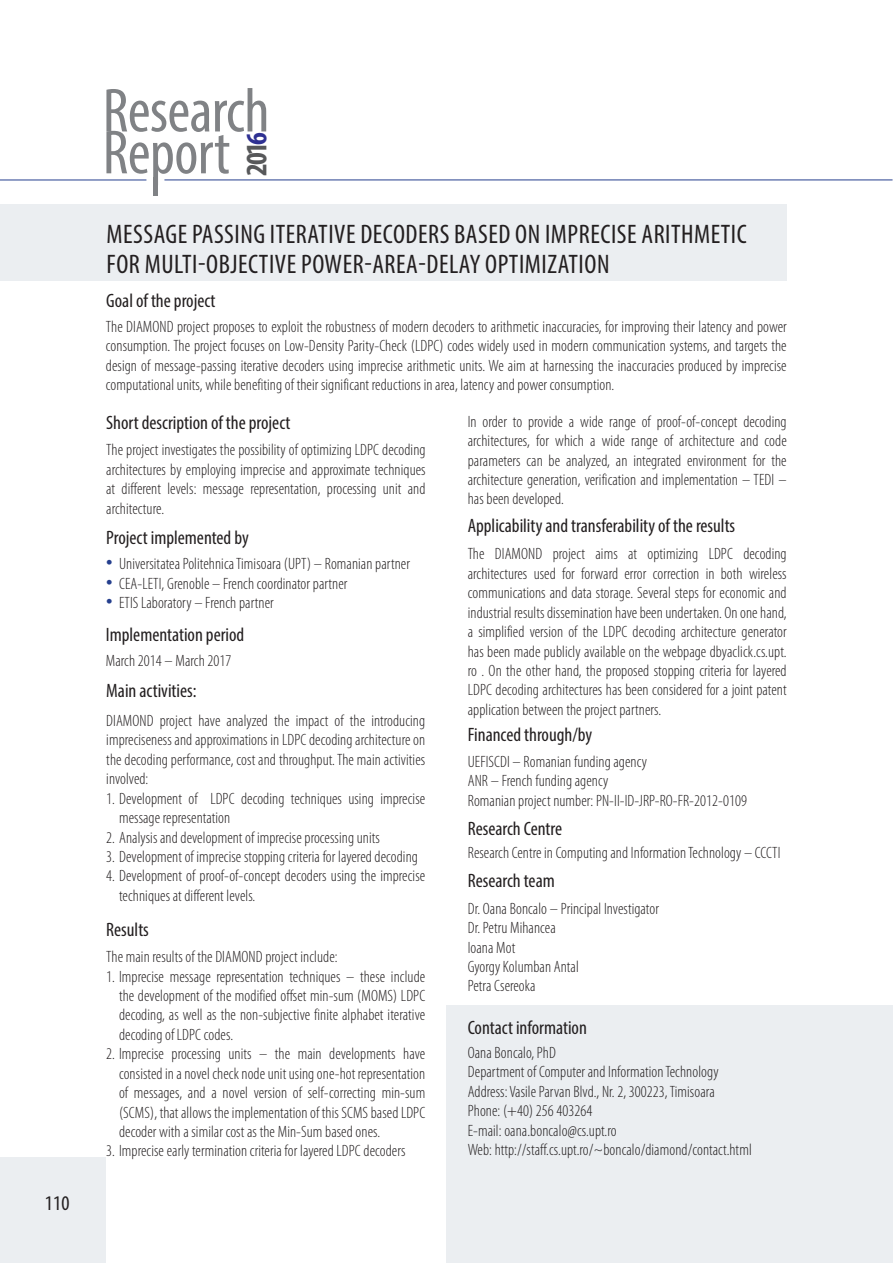
<style>
.page{position:relative;width:893px;height:1263px;background:#fff}
.page>*{position:absolute;margin:0;border:0;box-sizing:border-box;transform-origin:0 0}
.t1{font:condensed 62.7px "Myriad Pro";letter-spacing:-.01em;color:#808285}
.t2{font:700 condensed 29.85px "Myriad Pro";color:#57585a}
.t3{font:condensed 26.85px "Myriad Pro";letter-spacing:.02em;color:#231f20}
.t4{font:condensed 20.85px "Myriad Pro";color:#231f20}
.t5{font:condensed 19.5px "Myriad Pro";color:#231f20}
.Paragraph_Style_2{font:300 condensed 16.5px/19.5px "Myriad Pro";letter-spacing:.005em;color:#231f20;text-align:justify}
.s1{color:#2e3092}
.s2{font-size:26.85px;color:#253f8e}
</style>
<div class="page">
<div style="left:0;top:1157px;width:106px;height:106px;background:#ebeef1"></div>
<div style="left:153px;top:178px;width:5px;height:18px;background:#808285"></div>
<hr style="left:0;top:180px;width:146px;height:1px;background:#253f8e">
<hr style="left:164px;top:180px;width:728px;height:1px;background:#253f8e">
<div style="left:0;top:204px;width:787px;height:77px;background:#ebeef1"></div>
<div style="left:447px;top:1005px;width:446px;height:258px;background:#ebeef1"></div>
<p class="t4" style="left:45px;top:1190px;width:26px">110</p>
<h1 class="t1" style="left:103px;top:73px;width:168px">Research</h1>
<h1 class="t1" style="left:103px;top:115px;width:129px">Report</h1>
<h2 class="t2" style="left:238px;top:176px;width:45px;rotate:-90deg">201<span class="s1">6</span></h2>
<p class="t3" style="left:107px;top:218px;width:642px">MESSAGE PASSING ITERATIVE DECODERS BASED ON IMPRECISE ARITHMETIC</p>
<p class="t3" style="left:107px;top:247px;width:504px">FOR MULTI-OBJECTIVE POWER-AREA-DELAY OPTIMIZATION</p>
<p class="t5" style="left:106px;top:289px;width:111px">Goal of the project</p>
<p class="Paragraph_Style_2" style="left:106px;top:317px;width:682px">The DIAMOND project proposes to exploit the robustness of modern decoders to arithmetic inaccuracies, for improving their latency and power consumption. The project focuses on Low-Density Parity-Check (LDPC) codes widely used in modern communication systems, and targets the design of message-passing iterative decoders using imprecise arithmetic units. We aim at harnessing the inaccuracies produced by imprecise computational units, while benefiting of their significant reductions in area, latency and power consumption.</p>
<p class="t5" style="left:106px;top:411px;width:186px">Short description of the project</p>
<p class="Paragraph_Style_2" style="left:106px;top:441px;width:321px">The project investigates the possibility of optimizing LDPC decoding architectures by employing imprecise and approximate techniques at different levels: message representation, processing unit and architecture.</p>
<p class="t5" style="left:106px;top:526px;width:144px">Project implemented by</p>
<p class="Paragraph_Style_2" style="left:106px;top:555px;width:305px"><span class="s2">•</span> Universitatea Politehnica Timisoara (UPT) – Romanian partner</p>
<p class="Paragraph_Style_2" style="left:106px;top:574px;width:243px"><span class="s2">•</span> CEA-LETI, Grenoble – French coordinator partner</p>
<p class="Paragraph_Style_2" style="left:106px;top:593px;width:169px"><span class="s2">•</span> ETIS Laboratory – French partner</p>
<p class="t5" style="left:106px;top:622px;width:140px">Implementation period</p>
<p class="Paragraph_Style_2" style="left:106px;top:651px;width:127px">March 2014 – March 2017</p>
<p class="t5" style="left:106px;top:679px;width:92px">Main activities:</p>
<p class="Paragraph_Style_2" style="left:106px;top:711px;width:320px">DIAMOND project have analyzed the impact of the introducing impreciseness and approximations in LDPC decoding architecture on the decoding performance, cost and throughput. The main activities involved:</p>
<p class="Paragraph_Style_2" style="left:119px;top:789px;width:308px;text-indent:-13px">1. Development of LDPC decoding techniques using imprecise message representation</p>
<p class="Paragraph_Style_2" style="left:106px;top:828px;width:275px">2. Analysis and development of imprecise processing units</p>
<p class="Paragraph_Style_2" style="left:106px;top:847px;width:313px">3. Development of imprecise stopping criteria for layered decoding</p>
<p class="Paragraph_Style_2" style="left:119px;top:866px;width:308px;text-indent:-13px">4. Development of proof-of-concept decoders using the imprecise techniques at different levels.</p>
<p class="t5" style="left:106px;top:918px;width:44px">Results</p>
<p class="Paragraph_Style_2" style="left:106px;top:947px;width:233px">The main results of the DIAMOND project include:</p>
<p class="Paragraph_Style_2" style="left:119px;top:967px;width:308px;text-indent:-13px">1. Imprecise message representation techniques – these include the development of the modified offset min-sum (MOMS) LDPC decoding, as well as the non-subjective finite alphabet iterative decoding of LDPC codes.</p>
<p class="Paragraph_Style_2" style="left:119px;top:1044px;width:308px;text-indent:-13px">2. Imprecise processing units – the main developments have consisted in a novel check node unit using one-hot representation of messages, and a novel version of self-correcting min-sum (SCMS), that allows the implementation of this SCMS based LDPC decoder with a similar cost as the Min-Sum based ones.</p>
<p class="Paragraph_Style_2" style="left:106px;top:1141px;width:301px">3. Imprecise early termination criteria for layered LDPC decoders</p>
<p class="Paragraph_Style_2" style="left:468px;top:412px;width:320px">In order to provide a wide range of proof-of-concept decoding architectures, for which a wide range of architecture and code parameters can be analyzed, an integrated environment for the architecture generation, verification and implementation – TEDI – has been developed.</p>
<p class="t5" style="left:468px;top:514px;width:269px">Applicability and transferability of the results</p>
<p class="Paragraph_Style_2" style="left:468px;top:545px;width:320px">The DIAMOND project aims at optimizing LDPC decoding architectures used for forward error correction in both wireless communications and data storage. Several steps for economic and industrial results dissemination have been undertaken. On one hand, a simplified version of the LDPC decoding architecture generator has been made publicly available on the webpage dbyaclick.cs.upt. ro . On the other hand, the proposed stopping criteria for layered LDPC decoding architectures has been considered for a joint patent application between the project partners.</p>
<p class="t5" style="left:468px;top:723px;width:126px">Financed through/by</p>
<p class="Paragraph_Style_2" style="left:468px;top:752px;width:181px">UEFISCDI – Romanian funding agency</p>
<p class="Paragraph_Style_2" style="left:468px;top:771px;width:142px">ANR – French funding agency</p>
<p class="Paragraph_Style_2" style="left:468px;top:791px;width:281px">Romanian project number: PN-II-ID-JRP-RO-FR-2012-0109</p>
<p class="t5" style="left:468px;top:817px;width:96px">Research Centre</p>
<p class="Paragraph_Style_2" style="left:468px;top:844px;width:314px">Research Centre in Computing and Information Technology – CCCTI</p>
<p class="t5" style="left:468px;top:869px;width:89px">Research team</p>
<p class="Paragraph_Style_2" style="left:468px;top:899px;width:193px">Dr. Oana Boncalo – Principal Investigator</p>
<p class="Paragraph_Style_2" style="left:468px;top:918px;width:90px">Dr. Petru Mihancea</p>
<p class="Paragraph_Style_2" style="left:468px;top:938px;width:49px">Ioana Mot</p>
<p class="Paragraph_Style_2" style="left:468px;top:957px;width:113px">Gyorgy Kolumban Antal</p>
<p class="Paragraph_Style_2" style="left:468px;top:976px;width:69px">Petra Csereoka</p>
<p class="t5" style="left:468px;top:1016px;width:121px">Contact information</p>
<p class="Paragraph_Style_2" style="left:468px;top:1043px;width:90px">Oana Boncalo, PhD</p>
<p class="Paragraph_Style_2" style="left:468px;top:1062px;width:252px">Department of Computer and Information Technology</p>
<p class="Paragraph_Style_2" style="left:468px;top:1082px;width:249px">Address: Vasile Parvan Blvd., Nr. 2, 300223, Timisoara</p>
<p class="Paragraph_Style_2" style="left:468px;top:1101px;width:126px">Phone: (+40) 256 403264</p>
<p class="Paragraph_Style_2" style="left:468px;top:1121px;width:150px">E-mail: oana.boncalo@cs.upt.ro</p>
<p class="Paragraph_Style_2" style="left:468px;top:1140px;width:286px">Web: http://staff.cs.upt.ro/~boncalo/diamond/contact.html</p>
</div>
